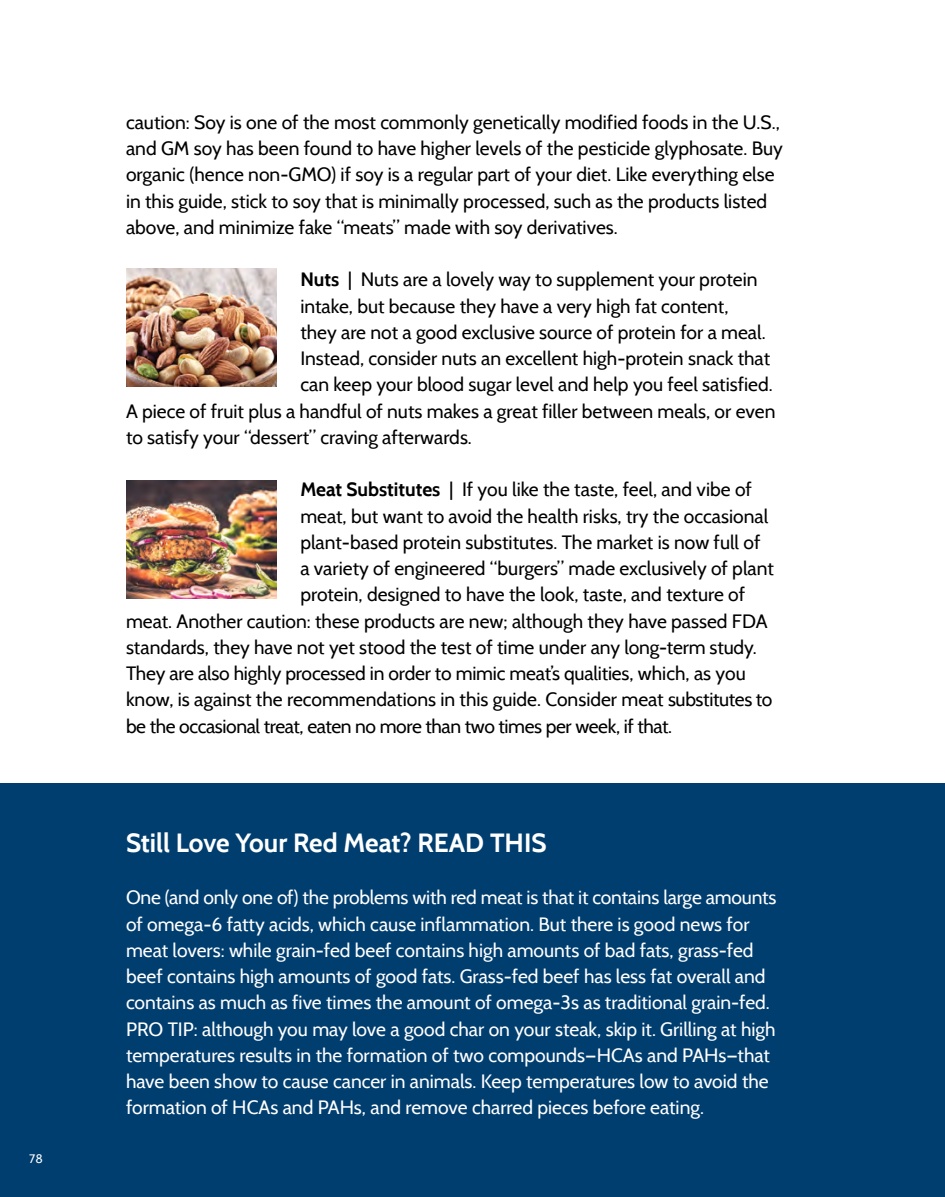
<style>
.page{position:relative;width:945px;height:1197px;background:#fff}
.page>*{position:absolute;margin:0;border:0;box-sizing:border-box;transform-origin:0 0}
.t1{font:700 26.25px "Cabin";color:#fff}
.t2{font:19.25px/26.2px "Cabin";color:#000}
.t3{font:19.25px/26.2px "Cabin";color:#fff}
.t4{font:19.25px "Cabin";letter-spacing:-.02em;color:#000}
.t5{font:12.25px "Cabin";color:#fff}
.s1{font-weight:700}
</style>
<div class="page">
<div style="left:0;top:784px;width:945px;height:413px;background:#003e70"></div>
<img style="left:126px;top:269px;width:151px;height:118px">
<img style="left:126px;top:480px;width:151px;height:118px">
<p class="t5" style="left:29px;top:1151px;width:15px">78</p>
<p class="t2" style="left:126px;top:109px;width:658px">caution: Soy is one of the most commonly genetically modified foods in the U.S., and GM soy has been found to have higher levels of the pesticide glyphosate. Buy organic (hence non-GMO) if soy is a regular part of your diet. Like everything else in this guide, stick to soy that is minimally processed, such as the products listed above, and minimize fake “meats” made with soy derivatives.</p>
<p class="t2" style="left:300px;top:266px;width:459px"><span class="s1">Nuts</span> | Nuts are a lovely way to supplement your protein</p>
<p class="t2" style="left:300px;top:293px;width:430px">intake, but because they have a very high fat content,</p>
<p class="t2" style="left:300px;top:319px;width:467px">they are not a good exclusive source of protein for a meal.</p>
<p class="t2" style="left:300px;top:345px;width:471px">Instead, consider nuts an excellent high-protein snack that</p>
<p class="t2" style="left:300px;top:371px;width:474px">can keep your blood sugar level and help you feel satisfied.</p>
<p class="t2" style="left:126px;top:398px;width:651px">A piece of fruit plus a handful of nuts makes a great filler between meals, or even</p>
<p class="t2" style="left:126px;top:424px;width:347px">to satisfy your “dessert” craving afterwards.</p>
<p class="t2" style="left:300px;top:476px;width:453px"><span class="s1">Meat Substitutes</span> | If you like the taste, feel, and vibe of</p>
<p class="t2" style="left:300px;top:503px;width:469px">meat, but want to avoid the health risks, try the occasional</p>
<p class="t2" style="left:300px;top:529px;width:462px">plant-based protein substitutes. The market is now full of</p>
<p class="t2" style="left:300px;top:555px;width:475px">a variety of engineered “burgers” made exclusively of plant</p>
<p class="t2" style="left:300px;top:581px;width:446px">protein, designed to have the look, taste, and texture of</p>
<p class="t2" style="left:126px;top:608px;width:643px">meat. Another caution: these products are new; although they have passed FDA</p>
<p class="t2" style="left:126px;top:634px;width:632px">standards, they have not yet stood the test of time under any long-term study.</p>
<p class="t2" style="left:126px;top:660px;width:621px">They are also highly processed in order to mimic meat’s qualities, which, as you</p>
<p class="t2" style="left:126px;top:686px;width:648px">know, is against the recommendations in this guide. Consider meat substitutes to</p>
<p class="t4" style="left:126px;top:714px;width:548px">be the occasional treat, eaten no more than two times per week, if that.</p>
<h1 class="t1" style="left:126px;top:827px;width:422px">Still Love Your Red Meat? READ THIS</h1>
<p class="t3" style="left:126px;top:884px;width:652px">One (and only one of) the problems with red meat is that it contains large amounts of omega-6 fatty acids, which cause inflammation. But there is good news for meat lovers: while grain-fed beef contains high amounts of bad fats, grass-fed beef contains high amounts of good fats. Grass-fed beef has less fat overall and contains as much as five times the amount of omega-3s as traditional grain-fed.<br>PRO TIP: although you may love a good char on your steak, skip it. Grilling at high temperatures results in the formation of two compounds—HCAs and PAHs—that have been show to cause cancer in animals. Keep temperatures low to avoid the formation of HCAs and PAHs, and remove charred pieces before eating.</p>
</div>
